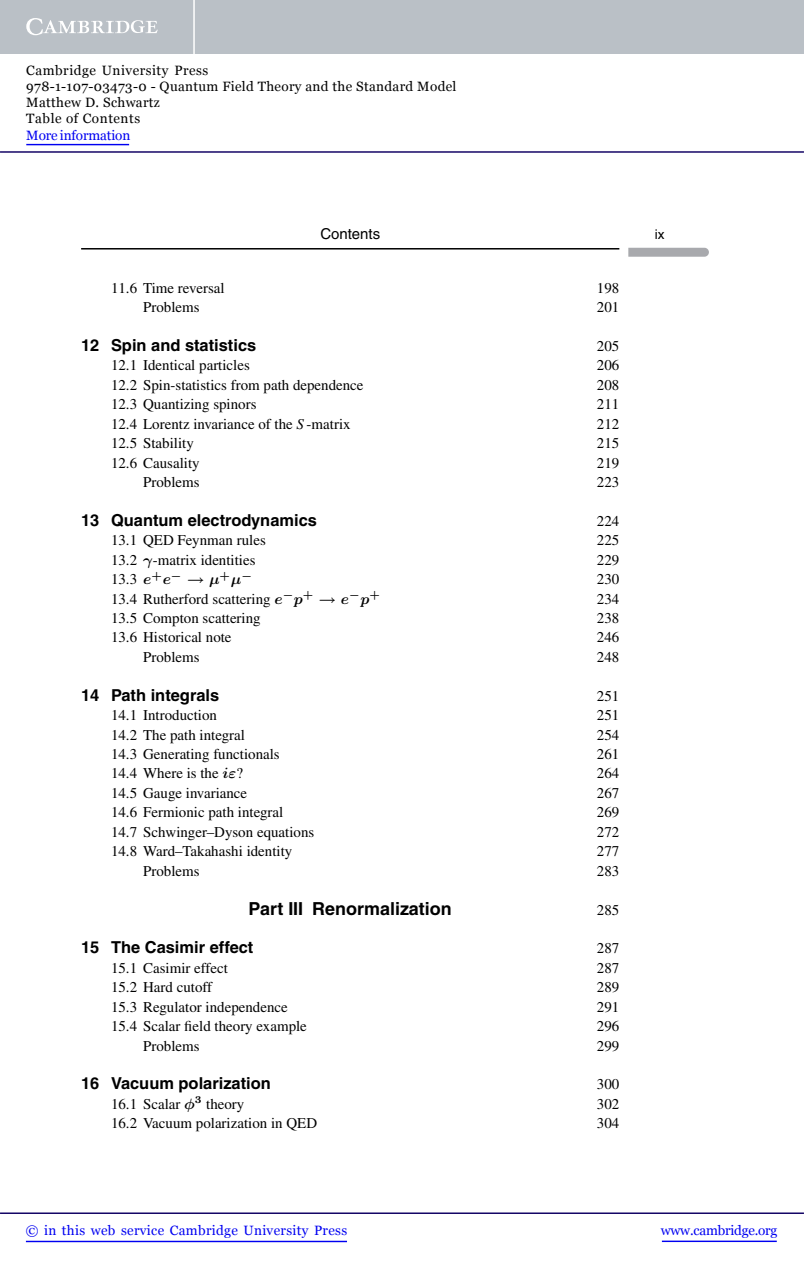
<style>
.page{position:relative;width:804px;height:1264px;background:#fff}
.page>*{position:absolute;margin:0;border:0;box-sizing:border-box;transform-origin:0 0}
.t1{font:700 18px "Helvetica";color:#000}
.t2{font:700 16.5px "Helvetica";color:#000}
.t3{font:15px "Times";color:#000}
.t4{font:15px "Helvetica";color:#000}
.t5{font:13.5px/16.2px "Georgia";letter-spacing:.025em;color:#000}
.t6{font:13.5px "Georgia";letter-spacing:.025em;color:#0000f1}
.t7{font:13.5px "Georgia";letter-spacing:-.015em;color:#0000f1}
.t8{font:13.5px "Georgia";letter-spacing:-.01em;color:#0000f1}
.t9{font:13.5px "Helvetica";color:#000}
.s1{font-style:italic}
.s2{font-family:"CMMIB10"}
.s3{font-family:"CMBSY10"}
</style>
<div class="page">
<hr style="left:81px;top:248px;width:538px;height:1px;background:#000">
<svg style="left:628px;top:248px;width:81px;height:9px"></svg>
<div style="left:0;top:0;width:804px;height:54px;background:#bac0c6"></div>
<svg style="left:26px;top:18px;width:132px;height:17px"></svg>
<hr style="left:193px;top:0;width:2px;height:54px;background:#fff">
<hr style="left:0;top:151px;width:804px;height:2px;background:#150666">
<hr style="left:662px;top:1240px;width:114px;height:2px;background:#0000f1">
<hr style="left:0;top:1212px;width:804px;height:1px;background:#150666">
<hr style="left:26px;top:1240px;width:321px;height:2px;background:#0000f1">
<hr style="left:26px;top:144px;width:103px;height:1px;background:#0000f1">
<p class="t5" style="left:26px;top:62px;width:431px">Cambridge University Press<br>978-1-107-03473-0 - Quantum Field Theory and the Standard Model<br>Matthew D. Schwartz<br>Table of Contents</p>
<p class="t8" style="left:26px;top:127px;width:105px">More information</p>
<p class="t4" style="left:320px;top:228px;width:61px">Contents</p>
<p class="t9" style="left:655px;top:229px;width:11px">ix</p>
<p class="t3" style="left:111px;top:282px;width:115px">11.6 Time reversal</p>
<p class="t3" style="left:597px;top:282px;width:24px">198</p>
<p class="t3" style="left:143px;top:301px;width:58px">Problems</p>
<p class="t3" style="left:597px;top:301px;width:24px">201</p>
<p class="t2" style="left:81px;top:339px;width:177px">12 Spin and statistics</p>
<p class="t3" style="left:597px;top:340px;width:24px">205</p>
<p class="t3" style="left:111px;top:360px;width:140px">12.1 Identical particles</p>
<p class="t3" style="left:597px;top:360px;width:24px">206</p>
<p class="t3" style="left:111px;top:379px;width:254px">12.2 Spin-statistics from path dependence</p>
<p class="t3" style="left:597px;top:379px;width:24px">208</p>
<p class="t3" style="left:111px;top:399px;width:147px">12.3 Quantizing spinors</p>
<p class="t3" style="left:597px;top:399px;width:24px">211</p>
<p class="t3" style="left:111px;top:418px;width:241px">12.4 Lorentz invariance of the <span class="s1">S</span> -matrix</p>
<p class="t3" style="left:597px;top:418px;width:24px">212</p>
<p class="t3" style="left:111px;top:437px;width:84px">12.5 Stability</p>
<p class="t3" style="left:597px;top:437px;width:24px">215</p>
<p class="t3" style="left:111px;top:457px;width:90px">12.6 Causality</p>
<p class="t3" style="left:597px;top:457px;width:24px">219</p>
<p class="t3" style="left:143px;top:476px;width:58px">Problems</p>
<p class="t3" style="left:597px;top:476px;width:24px">223</p>
<p class="t2" style="left:81px;top:514px;width:237px">13 Quantum electrodynamics</p>
<p class="t3" style="left:597px;top:515px;width:24px">224</p>
<p class="t3" style="left:111px;top:535px;width:156px">13.1 QED Feynman rules</p>
<p class="t3" style="left:597px;top:535px;width:24px">225</p>
<p class="t3" style="left:111px;top:554px;width:146px">13.2 <span class="s2">γ</span>-matrix identities</p>
<p class="t3" style="left:597px;top:554px;width:24px">229</p>
<p class="t3" style="left:111px;top:573px;width:142px">13.3 <span class="s2">e</span><sup>+</sup><span class="s2">e</span><sup>−</sup> <span class="s3">→</span> <span class="s2">μ</span><sup>+</sup><span class="s2">μ</span><sup>−</sup></p>
<p class="t3" style="left:597px;top:573px;width:24px">230</p>
<p class="t3" style="left:111px;top:593px;width:270px">13.4 Rutherford scattering <span class="s2">e</span><sup>−</sup><span class="s2">p</span><sup>+</sup> <span class="s3">→</span> <span class="s2">e</span><sup>−</sup><span class="s2">p</span><sup>+</sup></p>
<p class="t3" style="left:597px;top:593px;width:24px">234</p>
<p class="t3" style="left:111px;top:612px;width:151px">13.5 Compton scattering</p>
<p class="t3" style="left:597px;top:612px;width:24px">238</p>
<p class="t3" style="left:111px;top:632px;width:122px">13.6 Historical note</p>
<p class="t3" style="left:597px;top:632px;width:24px">246</p>
<p class="t3" style="left:143px;top:651px;width:58px">Problems</p>
<p class="t3" style="left:597px;top:651px;width:24px">248</p>
<p class="t2" style="left:81px;top:689px;width:140px">14 Path integrals</p>
<p class="t3" style="left:597px;top:690px;width:24px">251</p>
<p class="t3" style="left:111px;top:709px;width:107px">14.1 Introduction</p>
<p class="t3" style="left:597px;top:709px;width:24px">251</p>
<p class="t3" style="left:111px;top:729px;width:135px">14.2 The path integral</p>
<p class="t3" style="left:597px;top:729px;width:24px">254</p>
<p class="t3" style="left:111px;top:748px;width:170px">14.3 Generating functionals</p>
<p class="t3" style="left:597px;top:748px;width:24px">261</p>
<p class="t3" style="left:111px;top:768px;width:133px">14.4 Where is the <span class="s2">iε</span>?</p>
<p class="t3" style="left:597px;top:768px;width:24px">264</p>
<p class="t3" style="left:111px;top:787px;width:138px">14.5 Gauge invariance</p>
<p class="t3" style="left:597px;top:787px;width:24px">267</p>
<p class="t3" style="left:111px;top:807px;width:174px">14.6 Fermionic path integral</p>
<p class="t3" style="left:597px;top:807px;width:24px">269</p>
<p class="t3" style="left:111px;top:826px;width:205px">14.7 Schwinger–Dyson equations</p>
<p class="t3" style="left:597px;top:826px;width:24px">272</p>
<p class="t3" style="left:111px;top:845px;width:183px">14.8 Ward–Takahashi identity</p>
<p class="t3" style="left:597px;top:845px;width:24px">277</p>
<p class="t3" style="left:143px;top:865px;width:58px">Problems</p>
<p class="t3" style="left:597px;top:865px;width:24px">283</p>
<p class="t1" style="left:249px;top:901px;width:205px">Part III Renormalization</p>
<p class="t3" style="left:597px;top:904px;width:24px">285</p>
<p class="t2" style="left:81px;top:941px;width:174px">15 The Casimir effect</p>
<p class="t3" style="left:597px;top:943px;width:24px">287</p>
<p class="t3" style="left:111px;top:962px;width:118px">15.1 Casimir effect</p>
<p class="t3" style="left:597px;top:962px;width:24px">287</p>
<p class="t3" style="left:111px;top:981px;width:103px">15.2 Hard cutoff</p>
<p class="t3" style="left:597px;top:981px;width:24px">289</p>
<p class="t3" style="left:111px;top:1001px;width:178px">15.3 Regulator independence</p>
<p class="t3" style="left:597px;top:1001px;width:24px">291</p>
<p class="t3" style="left:111px;top:1020px;width:197px">15.4 Scalar field theory example</p>
<p class="t3" style="left:597px;top:1020px;width:24px">296</p>
<p class="t3" style="left:143px;top:1040px;width:58px">Problems</p>
<p class="t3" style="left:597px;top:1040px;width:24px">299</p>
<p class="t2" style="left:81px;top:1077px;width:191px">16 Vacuum polarization</p>
<p class="t3" style="left:597px;top:1078px;width:24px">300</p>
<p class="t3" style="left:111px;top:1098px;width:135px">16.1 Scalar <span class="s2">φ</span><sup>3</sup> theory</p>
<p class="t3" style="left:597px;top:1098px;width:24px">302</p>
<p class="t3" style="left:111px;top:1117px;width:208px">16.2 Vacuum polarization in QED</p>
<p class="t3" style="left:597px;top:1117px;width:24px">304</p>
<p class="t6" style="left:26px;top:1222px;width:323px">© in this web service Cambridge University Press</p>
<p class="t7" style="left:661px;top:1222px;width:118px">www.cambridge.org</p>
</div>
